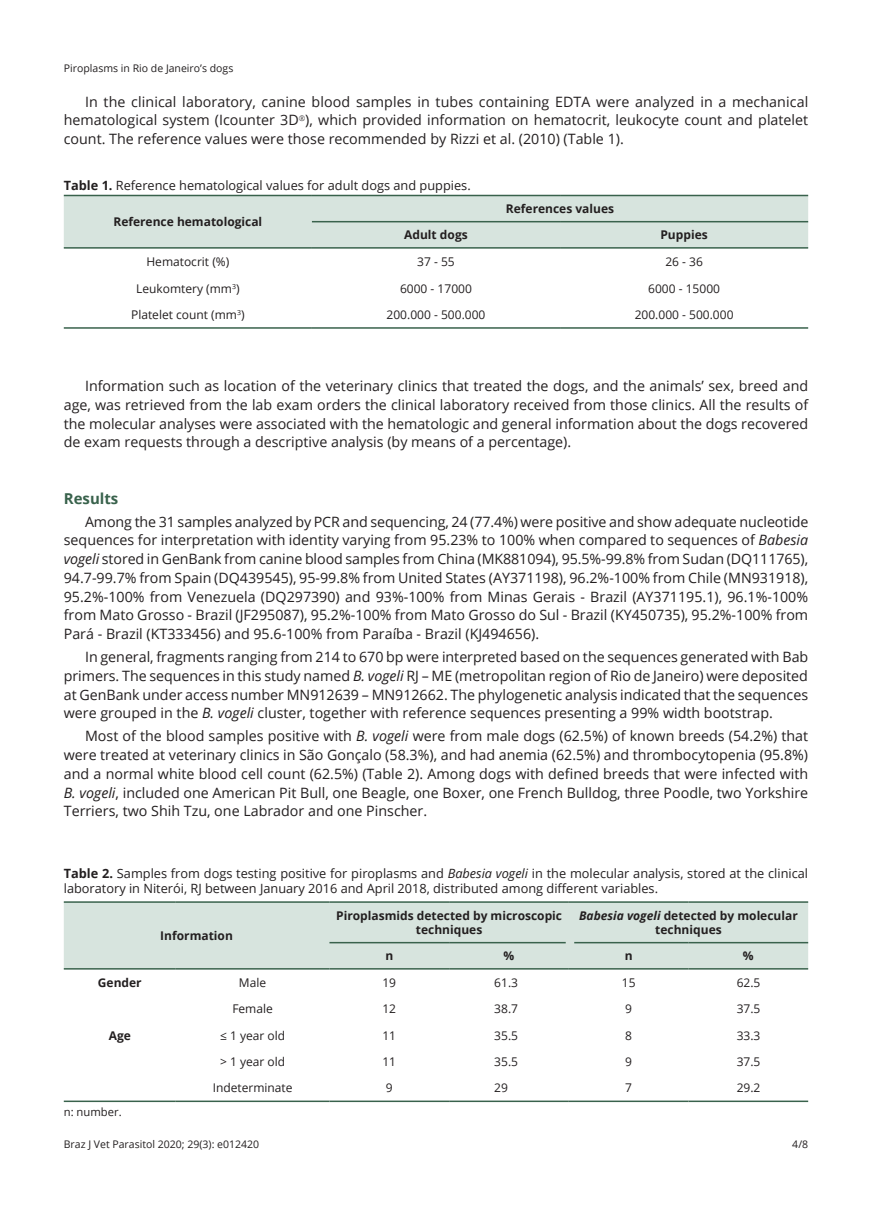
<style>
.page{position:relative;width:872px;height:1212px;background:#fff}
.page>*{position:absolute;margin:0;border:0;box-sizing:border-box;transform-origin:0 0}
.Heading1{font:700 15px "Open Sans";color:#39624c}
.Paragraph{font:14.25px/18.8px "Open Sans";color:#231f20;text-align:justify}
.TableTitle{font:12.75px/15.3px "Open Sans";color:#231f20}
.TableBody{font:12px "Open Sans";color:#231f20}
.TableHead{font:700 12px/14.4px "Open Sans";color:#231f20;text-align:center}
.TableBody-2{font:700 12px "Open Sans";color:#231f20}
.TableFootnote{font:11.25px "Open Sans";color:#231f20}
.t1{font:10.5px "Open Sans";color:#231f20}
.s1{font-weight:700}
.s2{font-style:italic}
</style>
<div class="page">
<div style="left:64px;top:196px;width:744px;height:51px;background:#d7e4de"></div>
<hr style="left:64px;top:195px;width:248px;height:1px;background:#39624c">
<hr style="left:312px;top:195px;width:248px;height:1px;background:#39624c">
<hr style="left:560px;top:195px;width:248px;height:1px;background:#39624c">
<hr style="left:312px;top:221px;width:248px;height:1px;background:#39624c">
<hr style="left:560px;top:221px;width:248px;height:1px;background:#39624c">
<hr style="left:64px;top:247px;width:248px;height:2px;background:#39624c">
<hr style="left:312px;top:247px;width:248px;height:2px;background:#39624c">
<hr style="left:560px;top:247px;width:248px;height:2px;background:#39624c">
<hr style="left:64px;top:327px;width:248px;height:2px;background:#39624c">
<hr style="left:312px;top:327px;width:248px;height:2px;background:#39624c">
<hr style="left:560px;top:327px;width:248px;height:2px;background:#39624c">
<div style="left:64px;top:903px;width:744px;height:65px;background:#d7e4de"></div>
<hr style="left:64px;top:901px;width:112px;height:2px;background:#39624c">
<hr style="left:176px;top:901px;width:153px;height:2px;background:#39624c">
<hr style="left:329px;top:901px;width:120px;height:2px;background:#39624c">
<hr style="left:449px;top:901px;width:120px;height:2px;background:#39624c">
<hr style="left:569px;top:901px;width:119px;height:2px;background:#39624c">
<hr style="left:688px;top:901px;width:120px;height:2px;background:#39624c">
<hr style="left:329px;top:942px;width:120px;height:1px;background:#39624c">
<hr style="left:449px;top:942px;width:120px;height:1px;background:#39624c">
<hr style="left:569px;top:942px;width:119px;height:1px;background:#39624c">
<hr style="left:688px;top:942px;width:120px;height:1px;background:#39624c">
<hr style="left:64px;top:968px;width:112px;height:1px;background:#39624c">
<hr style="left:176px;top:968px;width:153px;height:1px;background:#39624c">
<hr style="left:329px;top:968px;width:120px;height:1px;background:#39624c">
<hr style="left:449px;top:968px;width:120px;height:1px;background:#39624c">
<hr style="left:569px;top:968px;width:119px;height:1px;background:#39624c">
<hr style="left:688px;top:968px;width:120px;height:1px;background:#39624c">
<hr style="left:64px;top:1100px;width:112px;height:2px;background:#39624c">
<hr style="left:176px;top:1100px;width:153px;height:2px;background:#39624c">
<hr style="left:329px;top:1100px;width:120px;height:2px;background:#39624c">
<hr style="left:449px;top:1100px;width:120px;height:2px;background:#39624c">
<hr style="left:569px;top:1100px;width:119px;height:2px;background:#39624c">
<hr style="left:688px;top:1100px;width:120px;height:2px;background:#39624c">
<div style="left:566px;top:938px;width:8px;height:9px;background:#d8e4de"></div>
<p class="t1" style="left:64px;top:61px;width:171px">Piroplasms in Rio de Janeiro’s dogs</p>
<p class="Paragraph" style="left:64px;top:92px;width:746px;text-indent:21px">In the clinical laboratory, canine blood samples in tubes containing EDTA were analyzed in a mechanical hematological system (Icounter 3D ), which provided information on hematocrit, leukocyte count and platelet count. The reference values were those recommended by Rizzi et al. (2010) (Table 1).</p>
<p class="TableTitle" style="left:64px;top:178px;width:408px"><span class="s1">Table 1.</span> Reference hematological values for adult dogs and puppies.</p>
<p class="TableHead" style="left:113px;top:214px;width:150px">Reference hematological</p>
<p class="TableHead" style="left:506px;top:201px;width:110px">References values</p>
<p class="TableHead" style="left:404px;top:227px;width:65px">Adult dogs</p>
<p class="TableHead" style="left:660px;top:227px;width:49px">Puppies</p>
<p class="TableBody" style="left:146px;top:254px;width:84px">Hematocrit (%)</p>
<p class="TableBody" style="left:417px;top:254px;width:39px">37 - 55</p>
<p class="TableBody" style="left:665px;top:254px;width:39px">26 - 36</p>
<p class="TableBody" style="left:136px;top:280px;width:105px">Leukomtery (mm<sup>3</sup>)</p>
<p class="TableBody" style="left:400px;top:280px;width:73px">6000 - 17000</p>
<p class="TableBody" style="left:648px;top:280px;width:73px">6000 - 15000</p>
<p class="TableBody" style="left:131px;top:306px;width:115px">Platelet count (mm<sup>3</sup>)</p>
<p class="TableBody" style="left:386px;top:306px;width:100px">200.000 - 500.000</p>
<p class="TableBody" style="left:634px;top:306px;width:100px">200.000 - 500.000</p>
<p class="Paragraph" style="left:64px;top:376px;width:746px;text-indent:21px">Information such as location of the veterinary clinics that treated the dogs, and the animals’ sex, breed and age, was retrieved from the lab exam orders the clinical laboratory received from those clinics. All the results of the molecular analyses were associated with the hematologic and general information about the dogs recovered de exam requests through a descriptive analysis (by means of a percentage).</p>
<p class="Heading1" style="left:64px;top:487px;width:56px">Results</p>
<p class="Paragraph" style="left:64px;top:512px;width:746px;text-indent:21px">Among the 31 samples analyzed by PCR and sequencing, 24 (77.4%) were positive and show adequate nucleotide sequences for interpretation with identity varying from 95.23% to 100% when compared to sequences of <span class="s2">Babesia vogeli</span> stored in GenBank from canine blood samples from China (MK881094), 95.5%-99.8% from Sudan (DQ111765), 94.7-99.7% from Spain (DQ439545), 95-99.8% from United States (AY371198), 96.2%-100% from Chile (MN931918), 95.2%-100% from Venezuela (DQ297390) and 93%-100% from Minas Gerais - Brazil (AY371195.1), 96.1%-100% from Mato Grosso - Brazil (JF295087), 95.2%-100% from Mato Grosso do Sul - Brazil (KY450735), 95.2%-100% from Pará - Brazil (KT333456) and 95.6-100% from Paraíba - Brazil (KJ494656).</p>
<p class="Paragraph" style="left:64px;top:647px;width:746px;text-indent:21px">In general, fragments ranging from 214 to 670 bp were interpreted based on the sequences generated with Bab primers. The sequences in this study named <span class="s2">B. vogeli</span> RJ – ME (metropolitan region of Rio de Janeiro) were deposited at GenBank under access number MN912639 – MN912662. The phylogenetic analysis indicated that the sequences were grouped in the <span class="s2">B. vogeli</span> cluster, together with reference sequences presenting a 99% width bootstrap.</p>
<p class="Paragraph" style="left:64px;top:726px;width:746px;text-indent:21px">Most of the blood samples positive with <span class="s2">B. vogeli</span> were from male dogs (62.5%) of known breeds (54.2%) that were treated at veterinary clinics in São Gonçalo (58.3%), and had anemia (62.5%) and thrombocytopenia (95.8%) and a normal white blood cell count (62.5%) (Table 2). Among dogs with defined breeds that were infected with <span class="s2">B. vogeli</span>, included one American Pit Bull, one Beagle, one Boxer, one French Bulldog, three Poodle, two Yorkshire Terriers, two Shih Tzu, one Labrador and one Pinscher.</p>
<p class="TableTitle" style="left:64px;top:865px;width:746px"><span class="s1">Table 2.</span> Samples from dogs testing positive for piroplasms and <span class="s2">Babesia vogeli</span> in the molecular analysis, stored at the clinical laboratory in Niterói, RJ between January 2016 and April 2018, distributed among different variables.</p>
<p class="TableHead" style="left:160px;top:928px;width:74px">Information</p>
<p class="TableHead" style="left:336px;top:908px;width:227px">Piroplasmids detected by microscopic techniques</p>
<p class="TableHead" style="left:579px;top:908px;width:220px"><span class="s2">Babesia vogeli</span> detected by molecular techniques</p>
<p class="TableHead" style="left:385px;top:948px;width:9px">n</p>
<p class="TableHead" style="left:503px;top:948px;width:12px">%</p>
<p class="TableHead" style="left:624px;top:948px;width:9px">n</p>
<p class="TableHead" style="left:743px;top:948px;width:12px">%</p>
<p class="TableBody-2" style="left:98px;top:974px;width:45px">Gender</p>
<p class="TableBody" style="left:239px;top:975px;width:29px">Male</p>
<p class="TableBody" style="left:382px;top:975px;width:15px">19</p>
<p class="TableBody" style="left:494px;top:975px;width:25px">61.3</p>
<p class="TableBody" style="left:622px;top:975px;width:15px">15</p>
<p class="TableBody" style="left:736px;top:975px;width:25px">62.5</p>
<p class="TableBody" style="left:232px;top:1001px;width:42px">Female</p>
<p class="TableBody" style="left:382px;top:1001px;width:15px">12</p>
<p class="TableBody" style="left:494px;top:1001px;width:25px">38.7</p>
<p class="TableBody" style="left:625px;top:1001px;width:8px">9</p>
<p class="TableBody" style="left:736px;top:1001px;width:25px">37.5</p>
<p class="TableBody-2" style="left:109px;top:1027px;width:24px">Age</p>
<p class="TableBody" style="left:220px;top:1027px;width:67px">≤ 1 year old</p>
<p class="TableBody" style="left:382px;top:1027px;width:15px">11</p>
<p class="TableBody" style="left:494px;top:1027px;width:25px">35.5</p>
<p class="TableBody" style="left:625px;top:1027px;width:8px">8</p>
<p class="TableBody" style="left:736px;top:1027px;width:25px">33.3</p>
<p class="TableBody" style="left:220px;top:1053px;width:67px">&gt; 1 year old</p>
<p class="TableBody" style="left:382px;top:1053px;width:15px">11</p>
<p class="TableBody" style="left:494px;top:1053px;width:25px">35.5</p>
<p class="TableBody" style="left:625px;top:1053px;width:8px">9</p>
<p class="TableBody" style="left:736px;top:1053px;width:25px">37.5</p>
<p class="TableBody" style="left:213px;top:1079px;width:81px">Indeterminate</p>
<p class="TableBody" style="left:386px;top:1079px;width:8px">9</p>
<p class="TableBody" style="left:494px;top:1079px;width:15px">29</p>
<p class="TableBody" style="left:625px;top:1079px;width:8px">7</p>
<p class="TableBody" style="left:736px;top:1079px;width:25px">29.2</p>
<p class="TableFootnote" style="left:64px;top:1104px;width:59px">n: number.</p>
<p class="t1" style="left:64px;top:1137px;width:197px">Braz J Vet Parasitol 2020; 29(3): e012420</p>
<p class="t1" style="left:792px;top:1137px;width:17px">4/8</p>
</div>
